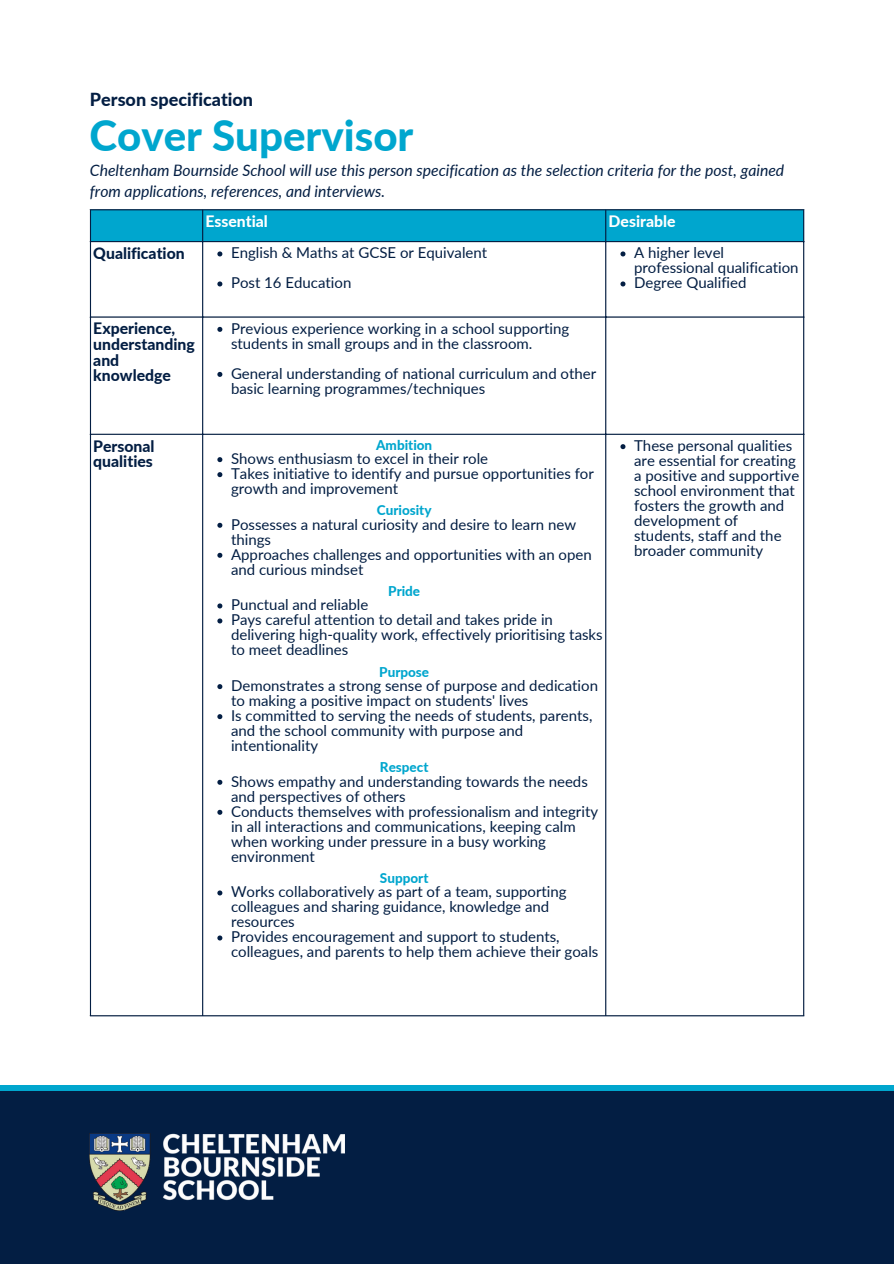
<style>
.page{position:relative;width:894px;height:1264px;background:#fff}
.page>*{position:absolute;margin:0;border:0;box-sizing:border-box;transform-origin:0 0}
.t1{font:800 42px "Lato";color:#00a6ce}
.t2{font:800 18px "Lato";color:#031e43}
.t3{font:italic 15.75px/21.3px "Lato";color:#031e43}
.t4{font:800 15.75px/15.6px "Lato";color:#031e43}
.t5{font:800 15.75px "Lato";color:#fff}
.t6{font:15px/15px "Lato";color:#031e43}
.t7{font:800 13.5px "Lato";color:#00a6ce}
</style>
<div class="page">
<div style="left:0;top:1088px;width:893px;height:175px;background:#031e43"></div>
<img style="left:89px;top:1133px;width:256px;height:77px">
<div style="left:0;top:1085px;width:893px;height:5px;background:#00a6ce"></div>
<div style="left:91px;top:210px;width:711px;height:31px;background:#00a6ce"></div>
<svg style="left:217px;top:251px;width:5px;height:5px"></svg>
<svg style="left:217px;top:281px;width:5px;height:5px"></svg>
<svg style="left:620px;top:251px;width:5px;height:5px"></svg>
<svg style="left:620px;top:281px;width:5px;height:5px"></svg>
<svg style="left:217px;top:327px;width:5px;height:5px"></svg>
<svg style="left:217px;top:372px;width:5px;height:5px"></svg>
<svg style="left:217px;top:457px;width:5px;height:5px"></svg>
<svg style="left:217px;top:472px;width:5px;height:5px"></svg>
<svg style="left:217px;top:523px;width:5px;height:5px"></svg>
<svg style="left:217px;top:553px;width:5px;height:5px"></svg>
<svg style="left:217px;top:603px;width:5px;height:5px"></svg>
<svg style="left:217px;top:618px;width:5px;height:5px"></svg>
<svg style="left:217px;top:684px;width:5px;height:5px"></svg>
<svg style="left:217px;top:714px;width:5px;height:5px"></svg>
<svg style="left:217px;top:779px;width:5px;height:5px"></svg>
<svg style="left:217px;top:809px;width:5px;height:5px"></svg>
<svg style="left:217px;top:890px;width:5px;height:5px"></svg>
<svg style="left:217px;top:935px;width:5px;height:5px"></svg>
<svg style="left:620px;top:444px;width:5px;height:5px"></svg>
<hr style="left:90px;top:210px;width:1px;height:805px;background:#031e43">
<hr style="left:202px;top:210px;width:1px;height:805px;background:#031e43">
<hr style="left:605px;top:210px;width:1px;height:805px;background:#031e43">
<hr style="left:802px;top:210px;width:2px;height:805px;background:#031e43">
<hr style="left:90px;top:209px;width:714px;height:1px;background:#031e43">
<hr style="left:90px;top:241px;width:714px;height:1px;background:#031e43">
<hr style="left:90px;top:316px;width:714px;height:1px;background:#031e43">
<hr style="left:90px;top:434px;width:714px;height:1px;background:#031e43">
<hr style="left:90px;top:1015px;width:714px;height:1px;background:#031e43">
<p class="t2" style="left:90px;top:88px;width:165px">Person specification</p>
<p class="t1" style="left:89px;top:110px;width:325px">Cover Supervisor</p>
<p class="t3" style="left:90px;top:159px;width:695px">Cheltenham Bournside School will use this person specification as the selection criteria for the post, gained from applications, references, and interviews.</p>
<h1 class="t5" style="left:205px;top:212px;width:64px">Essential</h1>
<p class="t5" style="left:608px;top:212px;width:68px">Desirable</p>
<p class="t4" style="left:93px;top:245px;width:93px">Qualification</p>
<p class="t6" style="left:231px;top:245px;width:258px">English &amp; Maths at GCSE or Equivalent</p>
<p class="t6" style="left:231px;top:275px;width:122px">Post 16 Education</p>
<p class="t4" style="left:93px;top:320px;width:103px">Experience, understanding and knowledge</p>
<p class="t6" style="left:231px;top:320px;width:339px">Previous experience working in a school supporting students in small groups and in the classroom.</p>
<p class="t6" style="left:231px;top:365px;width:366px">General understanding of national curriculum and other basic learning programmes/techniques</p>
<p class="t4" style="left:93px;top:438px;width:63px">Personal qualities</p>
<p class="t7" style="left:376px;top:436px;width:58px">Ambition</p>
<p class="t6" style="left:231px;top:450px;width:258px">Shows enthusiasm to excel in their role</p>
<p class="t6" style="left:231px;top:465px;width:364px">Takes initiative to identify and pursue opportunities for growth and improvement</p>
<p class="t7" style="left:377px;top:502px;width:56px">Curiosity</p>
<p class="t6" style="left:231px;top:516px;width:346px">Possesses a natural curiosity and desire to learn new things</p>
<p class="t6" style="left:231px;top:546px;width:362px">Approaches challenges and opportunities with an open and curious mindset</p>
<p class="t7" style="left:388px;top:582px;width:33px">Pride</p>
<p class="t6" style="left:231px;top:597px;width:139px">Punctual and reliable</p>
<p class="t6" style="left:231px;top:612px;width:373px">Pays careful attention to detail and takes pride in delivering high-quality work, effectively prioritising tasks to meet deadlines</p>
<p class="t7" style="left:379px;top:663px;width:51px">Purpose</p>
<p class="t6" style="left:231px;top:677px;width:368px">Demonstrates a strong sense of purpose and dedication to making a positive impact on students' lives</p>
<p class="t6" style="left:231px;top:707px;width:363px">Is committed to serving the needs of students, parents, and the school community with purpose and intentionality</p>
<p class="t7" style="left:380px;top:759px;width:50px">Respect</p>
<p class="t6" style="left:231px;top:773px;width:358px">Shows empathy and understanding towards the needs and perspectives of others</p>
<p class="t6" style="left:231px;top:803px;width:368px">Conducts themselves with professionalism and integrity in all interactions and communications, keeping calm when working under pressure in a busy working environment</p>
<p class="t7" style="left:380px;top:869px;width:50px">Support</p>
<p class="t6" style="left:231px;top:884px;width:337px">Works collaboratively as part of a team, supporting colleagues and sharing guidance, knowledge and resources</p>
<p class="t6" style="left:231px;top:929px;width:369px">Provides encouragement and support to students, colleagues, and parents to help them achieve their goals</p>
<p class="t6" style="left:634px;top:245px;width:166px">A higher level professional qualification</p>
<p class="t6" style="left:634px;top:275px;width:114px">Degree Qualified</p>
<p class="t6" style="left:634px;top:438px;width:167px">These personal qualities are essential for creating a positive and supportive school environment that fosters the growth and development of students, staff and the broader community</p>
</div>
